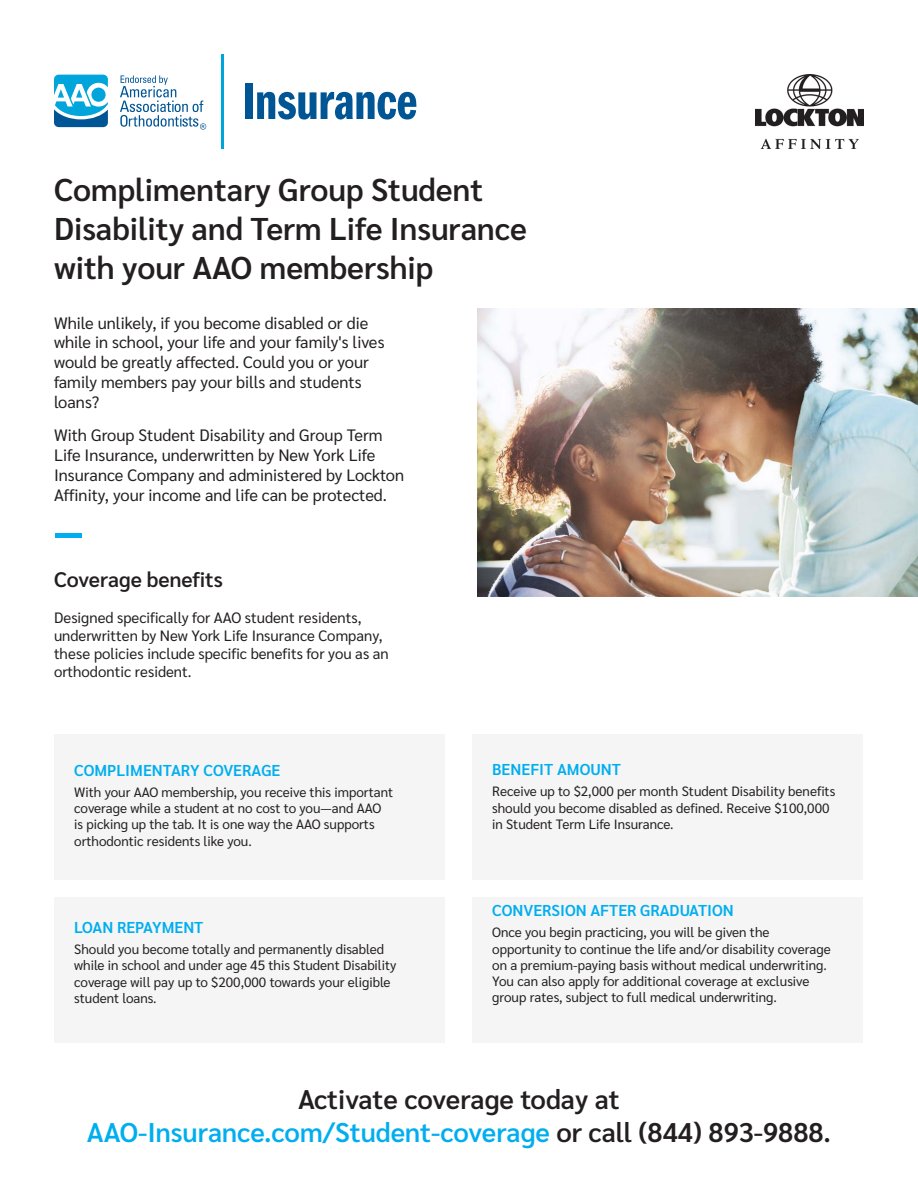
<style>
.page{position:relative;width:918px;height:1188px;background:#fff}
.page>*{position:absolute;margin:0;border:0;box-sizing:border-box;transform-origin:0 0}
.t1{font:600 31.5px/39px "Sarabun";color:#231f20}
.t2{font:600 27px "Sarabun";color:#00aeef}
.t3{font:600 27px "Sarabun";color:#231f20}
.t4{font:600 21px "Sarabun";color:#231f20}
.t5{font:16.5px/19.8px "Sarabun";color:#231f20}
.t6{font:600 15.75px "Sarabun";color:#00aeef}
.t7{font:15px/18px "Sarabun";color:#231f20}
.t8{font:13.5px/16.2px "Sarabun";color:#231f20}
.s1{color:#231f20}
</style>
<div class="page">
<div style="left:54px;top:735px;width:391px;height:145px;background:#f5f5f5"></div>
<div style="left:54px;top:897px;width:391px;height:145px;background:#f5f5f5"></div>
<div style="left:472px;top:735px;width:390px;height:145px;background:#f5f5f5"></div>
<div style="left:472px;top:897px;width:390px;height:145px;background:#f5f5f5"></div>
<svg style="left:54px;top:75px;width:54px;height:52px"></svg>
<svg style="left:120px;top:75px;width:86px;height:55px"></svg>
<hr style="left:221px;top:54px;width:3px;height:95px;background:#00a6db">
<div style="left:245px;top:83px;width:7px;height:36px;background:#005595"></div>
<svg style="left:257px;top:92px;width:159px;height:28px"></svg>
<img style="left:756px;top:75px;width:108px;height:74px">
<img style="left:477px;top:308px;width:441px;height:289px">
<div style="left:55px;top:533px;width:26px;height:5px;background:#00aeef"></div>
<p class="t1" style="left:54px;top:171px;width:474px">Complimentary Group Student<br>Disability and Term Life Insurance with your AAO membership</p>
<p class="t5" style="left:54px;top:313px;width:332px">While unlikely, if you become disabled or die while in school, your life and your family's lives would be greatly affected. Could you or your family members pay your bills and students loans?</p>
<p class="t5" style="left:54px;top:426px;width:352px">With Group Student Disability and Group Term Life Insurance, underwritten by New York Life Insurance Company and administered by Lockton Affinity, your income and life can be protected.</p>
<p class="t4" style="left:54px;top:567px;width:170px">Coverage benefits</p>
<p class="t7" style="left:54px;top:609px;width:336px">Designed specifically for AAO student residents, underwritten by New York Life Insurance Company, these policies include specific benefits for you as an orthodontic resident.</p>
<p class="t6" style="left:74px;top:761px;width:208px">COMPLIMENTARY COVERAGE</p>
<p class="t8" style="left:74px;top:784px;width:320px">With your AAO membership, you receive this important coverage while a student at no cost to you—and AAO is picking up the tab. It is one way the AAO supports orthodontic residents like you.</p>
<p class="t6" style="left:74px;top:919px;width:131px">LOAN REPAYMENT</p>
<p class="t8" style="left:74px;top:941px;width:311px">Should you become totally and permanently disabled</p>
<p class="t8" style="left:74px;top:958px;width:324px">while in school and under age 45 this Student Disability coverage will pay up to $200,000 towards your eligible student loans.</p>
<p class="t6" style="left:492px;top:761px;width:130px">BENEFIT AMOUNT</p>
<p class="t8" style="left:492px;top:784px;width:345px">Receive up to $2,000 per month Student Disability benefits should you become disabled as defined. Receive $100,000 in Student Term Life Insurance.</p>
<p class="t6" style="left:492px;top:902px;width:243px">CONVERSION AFTER GRADUATION</p>
<p class="t8" style="left:492px;top:925px;width:340px">Once you begin practicing, you will be given the opportunity to continue the life and/or disability coverage on a premium-paying basis without medical underwriting.<br>You can also apply for additional coverage at exclusive group rates, subject to full medical underwriting.</p>
<p class="t3" style="left:298px;top:1084px;width:323px">Activate coverage today at</p>
<p class="t2" style="left:87px;top:1117px;width:746px">AAO-Insurance.com/Student-coverage <span class="s1">or call (844) 893-9888.</span></p>
</div>
